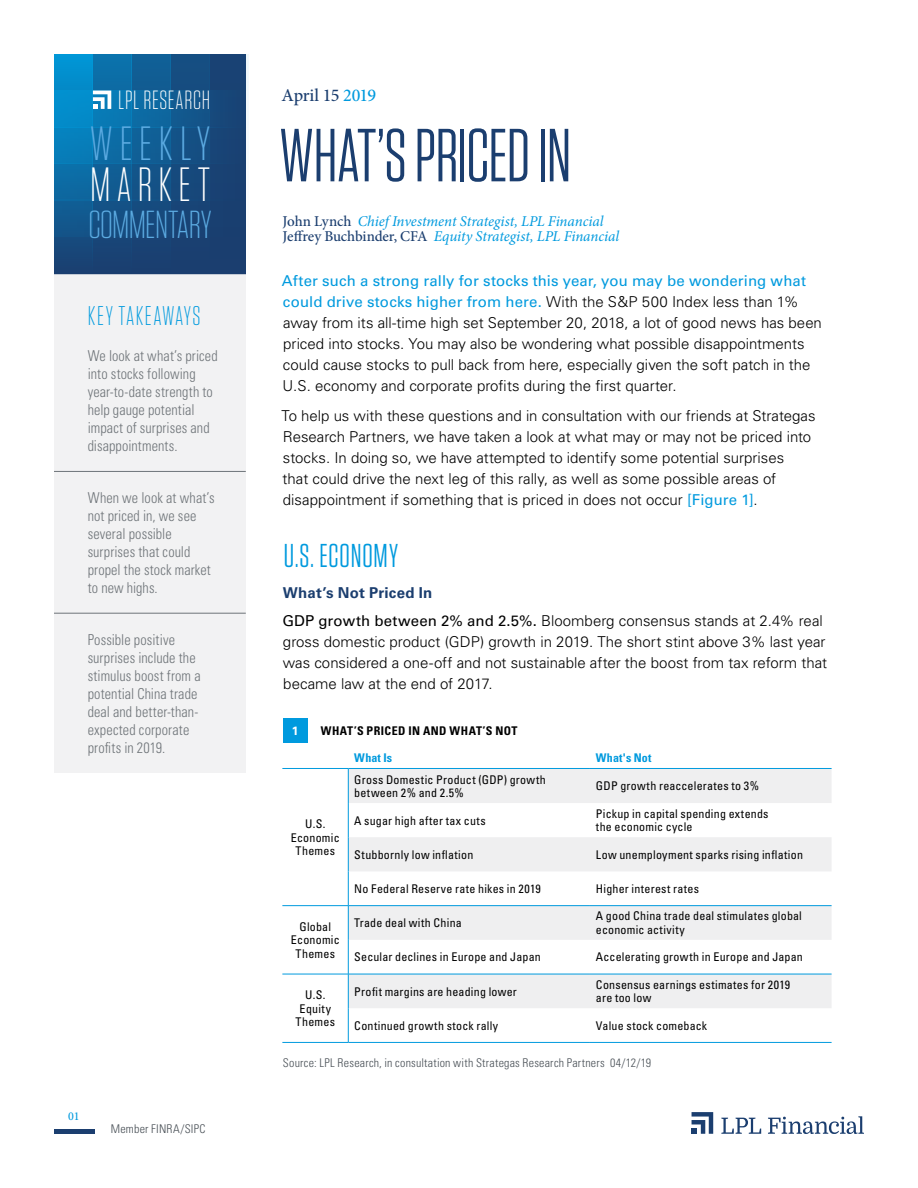
<style>
.page{position:relative;width:918px;height:1188px;background:#fff}
.page>*{position:absolute;margin:0;border:0;box-sizing:border-box;transform-origin:0 0}
.t1{font:75px "Tungsten Narrow";letter-spacing:-.01em;color:#1b3e6f}
.t2{font:300 48px "Tungsten Narrow";letter-spacing:.13em;color:#fff}
.t3{font:300 48px "Tungsten Narrow";letter-spacing:.135em;color:#5cabe2;scale:1.04 1}
.t4{font:300 39px "Tungsten Narrow";letter-spacing:-.015em;color:#5cabe2;scale:1.04 1}
.t5{font:33px "Tungsten Narrow";letter-spacing:.025em;color:#009ade}
.t6{font:300 27px "Tungsten Narrow";letter-spacing:.055em;color:#009ade}
.t7{font:300 26.25px "Tungsten Narrow";letter-spacing:.025em;color:#fff}
.t8{font:500 18px "Minion Pro";letter-spacing:-.025em;color:#1b3e6f}
.t9{font:300 15px/21px "Univers LT Std";color:#000}
.t10{font:300 condensed 15px/18px "Univers LT Std";letter-spacing:.01em;color:#484f55;scale:.95 1}
.t11{font:italic 15px/15.9px "Minion Pro";letter-spacing:-.005em;color:#009ade}
.t12{font:condensed 12px/13.5px "Univers LT Std";letter-spacing:.02em;color:#000}
.t13{font:300 condensed 12px "Univers LT Std";letter-spacing:.02em;color:#484f55}
.t14{font:700 condensed 12px "Univers LT Std";letter-spacing:.035em;color:#000}
.t15{font:700 condensed 12px "Univers LT Std";letter-spacing:.02em;color:#009ade}
.t16{font:500 12px "Minion Pro";color:#009ade}
.t17{font:700 12px "Univers LT Std";color:#fff}
.s1{color:#009ade}
.s2{font-weight:500;font-style:normal;color:#1b3e6f}
.s3{font-weight:400;color:#009ade}
.s4{font-weight:700;color:#1b3e6f}
.s5{font-weight:400}
</style>
<div class="page">
<hr style="left:54px;top:1130px;width:40px;height:4px;background:#1b3e6f">
<svg style="left:692px;top:1112px;width:21px;height:22px"></svg>
<svg style="left:721px;top:1118px;width:40px;height:16px"></svg>
<svg style="left:768px;top:1116px;width:96px;height:18px"></svg>
<svg style="left:93px;top:54px;width:39px;height:221px;background:#126399"></svg>
<div style="left:209px;top:54px;width:39px;height:220px;background:#194274"></div>
<svg style="left:171px;top:54px;width:38px;height:221px;background:#174c7f"></svg>
<svg style="left:132px;top:54px;width:39px;height:221px;background:#13598e"></svg>
<svg style="left:54px;top:54px;width:39px;height:221px;background:#0b76b0"></svg>
<div style="left:54px;top:164px;width:194px;height:36px;background:linear-gradient(to right,#0769a3,#244371)"></div>
<div style="left:54px;top:200px;width:194px;height:37px;background:linear-gradient(to right,#0d568d,#244372)"></div>
<div style="left:54px;top:127px;width:194px;height:37px;background:linear-gradient(to right,#017fbd,#244472)"></div>
<svg style="left:93px;top:91px;width:18px;height:18px"></svg>
<div style="left:54px;top:275px;width:192px;height:498px;background:#efeff0"></div>
<hr style="left:54px;top:471px;width:192px;height:1px;background:#484f55">
<hr style="left:54px;top:613px;width:192px;height:1px;background:#484f55">
<svg style="left:349px;top:769px;width:483px;height:239px;fill:#efeff0"></svg>
<hr style="left:282px;top:768px;width:66px;height:1px;background:#009ade">
<hr style="left:348px;top:768px;width:242px;height:1px;background:#009ade">
<hr style="left:590px;top:768px;width:242px;height:1px;background:#009ade">
<hr style="left:348px;top:1042px;width:242px;height:1px;background:#009ade">
<hr style="left:590px;top:1042px;width:242px;height:1px;background:#009ade">
<hr style="left:282px;top:1042px;width:66px;height:1px;background:#009ade">
<hr style="left:348px;top:769px;width:1px;height:34px;background:#009ade">
<hr style="left:348px;top:803px;width:1px;height:34px;background:#009ade">
<hr style="left:348px;top:837px;width:1px;height:34px;background:#009ade">
<hr style="left:348px;top:871px;width:1px;height:34px;background:#009ade">
<hr style="left:348px;top:906px;width:1px;height:34px;background:#009ade">
<hr style="left:348px;top:940px;width:1px;height:34px;background:#009ade">
<hr style="left:348px;top:974px;width:1px;height:34px;background:#009ade">
<hr style="left:348px;top:1008px;width:1px;height:34px;background:#009ade">
<hr style="left:348px;top:905px;width:242px;height:1px;background:#009ade">
<hr style="left:590px;top:905px;width:242px;height:1px;background:#009ade">
<hr style="left:282px;top:905px;width:66px;height:1px;background:#009ade">
<hr style="left:282px;top:974px;width:66px;height:1px;background:#009ade">
<hr style="left:348px;top:974px;width:242px;height:1px;background:#009ade">
<hr style="left:590px;top:974px;width:242px;height:1px;background:#009ade">
<div style="left:283px;top:718px;width:24px;height:25px;background:#009ade"></div>
<h3 class="t7" style="left:118px;top:87px;width:93px">LPL RESEARCH</h3>
<h2 class="t3" style="left:90px;top:120px;width:117px">WEEKLY</h2>
<h2 class="t2" style="left:90px;top:161px;width:121px">MARKET</h2>
<h3 class="t4" style="left:88px;top:205px;width:120px">COMMENTARY</h3>
<h3 class="t6" style="left:88px;top:302px;width:114px">KEY TAKEAWAYS</h3>
<p class="t10" style="left:88px;top:347px;width:138px">We look at what’s priced into stocks following year-to-date strength to help gauge potential impact of surprises and disappointments.</p>
<p class="t10" style="left:88px;top:488px;width:135px">When we look at what’s not priced in, we see several possible surprises that could propel the stock market to new highs.</p>
<p class="t10" style="left:88px;top:630px;width:120px">Possible positive surprises include the stimulus boost from a potential China trade deal and better-than&shy;expected corporate profits in 2019.</p>
<p class="t16" style="left:68px;top:1108px;width:13px">01</p>
<p class="t13" style="left:111px;top:1122px;width:96px">Member FINRA/SIPC</p>
<p class="t8" style="left:282px;top:83px;width:96px">April 15 <span class="s1">2019</span></p>
<h1 class="t1" style="left:279px;top:118px;width:294px">WHAT’S PRICED IN</h1>
<p class="t11" style="left:283px;top:213px;width:338px"><span class="s2">John Lynch</span> Chief Investment Strategist, LPL Financial<br><span class="s2">Jeffrey Buchbinder, CFA</span> Equity Strategist, LPL Financial</p>
<p class="t9" style="left:282px;top:270px;width:542px"><span class="s3">After such a strong rally for stocks this year, you may be wondering what could drive stocks higher from here.</span> With the S&amp;P 500 Index less than 1% away from its all-time high set September 20, 2018, a lot of good news has been priced into stocks. You may also be wondering what possible disappointments could cause stocks to pull back from here, especially given the soft patch in the U.S. economy and corporate profits during the first quarter.</p>
<p class="t9" style="left:281px;top:405px;width:536px">To help us with these questions and in consultation with our friends at Strategas Research Partners, we have taken a look at what may or may not be priced into stocks. In doing so, we have attempted to identify some potential surprises<br>that could drive the next leg of this rally, as well as some possible areas of disappointment if something that is priced in does not occur <span class="s3">[Figure 1]</span>.</p>
<h3 class="t5" style="left:284px;top:539px;width:116px">U.S. ECONOMY</h3>
<p class="t9" style="left:282px;top:579px;width:542px;line-height:27.8px"><span class="s4">What’s Not Priced In<br></span><span class="s5">GDP growth between 2% and 2.5%.</span> Bloomberg consensus stands at 2.4% real</p>
<p class="t9" style="left:283px;top:631px;width:546px;text-align:justify">gross domestic product (GDP) growth in 2019. The short stint above 3% last year was considered a one-off and not sustainable after the boost from tax reform that became law at the end of 2017.</p>
<p class="t17" style="left:292px;top:724px;width:8px">1</p>
<p class="t14" style="left:321px;top:724px;width:198px">WHAT’S PRICED IN AND WHAT’S NOT</p>
<p class="t12" style="left:291px;top:817px;width:50px;text-align:center">U.S.<br>Economic<br>Themes</p>
<p class="t15" style="left:354px;top:751px;width:39px">What Is</p>
<p class="t15" style="left:596px;top:751px;width:57px">What's Not</p>
<p class="t12" style="left:354px;top:772px;width:193px">Gross Domestic Product (GDP) growth between 2% and 2.5%</p>
<p class="t12" style="left:596px;top:779px;width:165px">GDP growth reaccelerates to 3%</p>
<p class="t12" style="left:354px;top:813px;width:133px">A sugar high after tax cuts</p>
<p class="t12" style="left:596px;top:807px;width:174px">Pickup in capital spending extends the economic cycle</p>
<p class="t12" style="left:354px;top:848px;width:121px">Stubbornly low inflation</p>
<p class="t12" style="left:596px;top:848px;width:209px">Low unemployment sparks rising inflation</p>
<p class="t12" style="left:354px;top:882px;width:188px">No Federal Reserve rate hikes in 2019</p>
<p class="t12" style="left:596px;top:882px;width:105px">Higher interest rates</p>
<p class="t12" style="left:291px;top:920px;width:50px;text-align:center">Global<br>Economic<br>Themes</p>
<p class="t12" style="left:354px;top:916px;width:109px">Trade deal with China</p>
<p class="t12" style="left:596px;top:909px;width:208px">A good China trade deal stimulates global economic activity</p>
<p class="t12" style="left:354px;top:950px;width:188px">Secular declines in Europe and Japan</p>
<p class="t12" style="left:596px;top:950px;width:208px">Accelerating growth in Europe and Japan</p>
<p class="t12" style="left:296px;top:988px;width:41px;text-align:center">U.S.<br>Equity<br>Themes</p>
<p class="t12" style="left:354px;top:984px;width:164px">Profit margins are heading lower</p>
<p class="t12" style="left:596px;top:978px;width:196px">Consensus earnings estimates for 2019 are too low</p>
<p class="t12" style="left:354px;top:1019px;width:145px">Continued growth stock rally</p>
<p class="t12" style="left:596px;top:1019px;width:113px">Value stock comeback</p>
<p class="t13" style="left:283px;top:1055px;width:370px">Source: LPL Research, in consultation with Strategas Research Partners 04/12/19</p>
</div>
